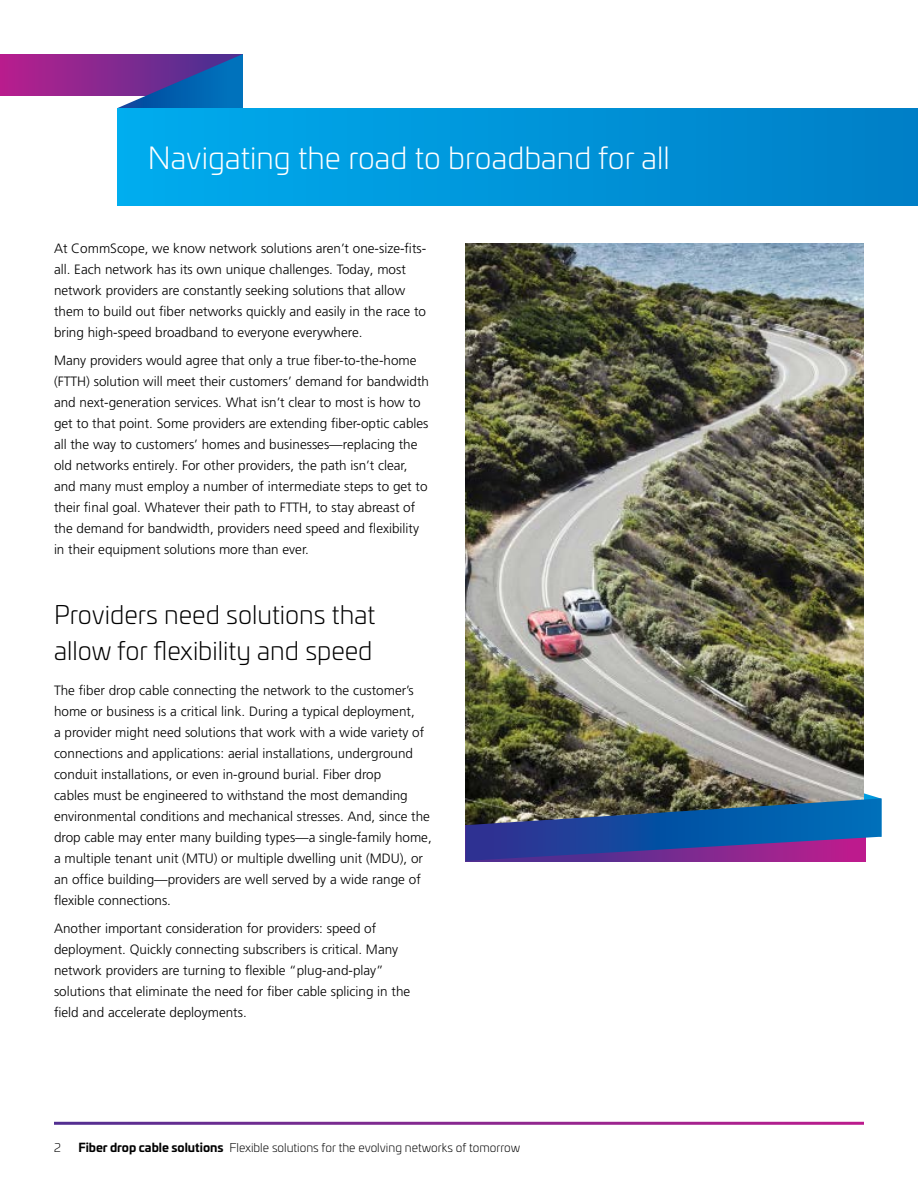
<style>
.page{position:relative;width:918px;height:1188px;background:#fff}
.page>*{position:absolute;margin:0;border:0;box-sizing:border-box;transform-origin:0 0}
.t1{font:300 30.3px "Univia Pro";color:#fff}
.t2{font:300 25.5px/36px "Univia Pro";color:#000}
.t3{font:300 13.5px/21px "Frutiger LT Pro";color:#000}
.t4{font:300 12px "Univia Pro";color:#000}
.s1{font-weight:700}
</style>
<div class="page">
<img style="left:466px;top:243px;width:398px;height:529px">
<svg style="left:466px;top:861px;width:400px;height:1px"></svg>
<svg style="left:466px;top:772px;width:416px;height:89px;background:#44517b"></svg>
<svg style="left:0;top:54px;width:117px;height:42px;background:#9d238e"></svg>
<svg style="left:117px;top:54px;width:126px;height:54px;background:#3a4ea4"></svg>
<div style="left:117px;top:108px;width:801px;height:97px;background:linear-gradient(to right,#00acee,#007fc6)"></div>
<h1 class="t1" style="left:148px;top:136px;width:523px">Navigating the road to broadband for all</h1>
<p class="t3" style="left:54px;top:238px;width:374px">At CommScope, we know network solutions aren’t one-size-fits&shy;all. Each network has its own unique challenges. Today, most network providers are constantly seeking solutions that allow them to build out fiber networks quickly and easily in the race to bring high-speed broadband to everyone everywhere.</p>
<p class="t3" style="left:54px;top:350px;width:377px">Many providers would agree that only a true fiber-to-the-home (FTTH) solution will meet their customers’ demand for bandwidth and next-generation services. What isn’t clear to most is how to get to that point. Some providers are extending fiber-optic cables all the way to customers’ homes and businesses—replacing the old networks entirely. For other providers, the path isn’t clear, and many must employ a number of intermediate steps to get to their final goal. Whatever their path to FTTH, to stay abreast of the demand for bandwidth, providers need speed and flexibility in their equipment solutions more than ever.</p>
<h2 class="t2" style="left:54px;top:596px;width:323px">Providers need solutions that allow for flexibility and speed</h2>
<p class="t3" style="left:54px;top:680px;width:379px">The fiber drop cable connecting the network to the customer’s home or business is a critical link. During a typical deployment,<br>a provider might need solutions that work with a wide variety of connections and applications: aerial installations, underground conduit installations, or even in-ground burial. Fiber drop<br>cables must be engineered to withstand the most demanding environmental conditions and mechanical stresses. And, since the drop cable may enter many building types—a single-family home, a multiple tenant unit (MTU) or multiple dwelling unit (MDU), or an office building—providers are well served by a wide range of flexible connections.</p>
<p class="t3" style="left:54px;top:918px;width:358px">Another important consideration for providers: speed of deployment. Quickly connecting subscribers is critical. Many network providers are turning to flexible “plug-and-play” solutions that eliminate the need for fiber cable splicing in the field and accelerate deployments.</p>
<p class="t4" style="left:54px;top:1139px;width:8px">2</p>
<p class="t4" style="left:78px;top:1139px;width:444px"><span class="s1">Fiber drop cable solutions</span> Flexible solutions for the evolving networks of tomorrow</p>
</div>
